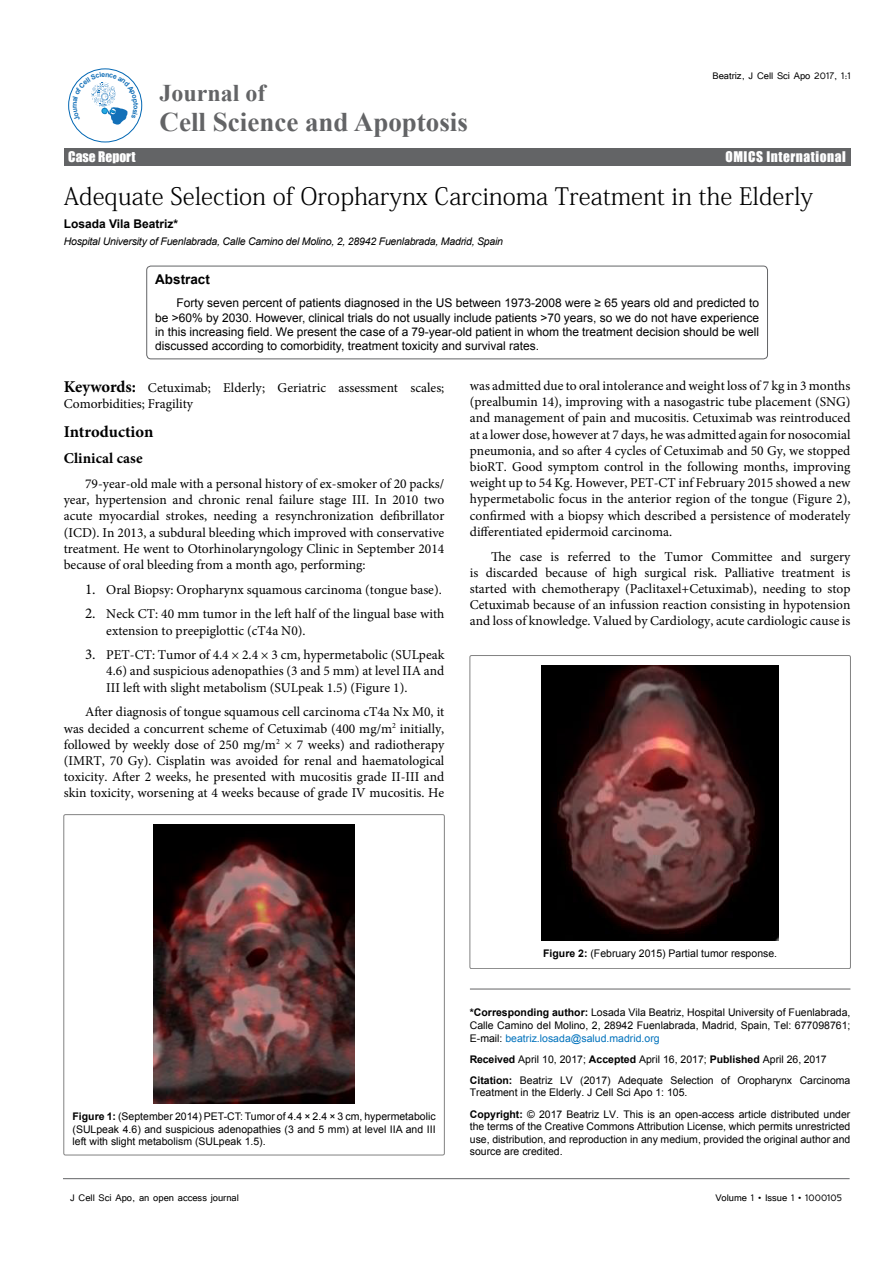
<style>
.page{position:relative;width:893px;height:1263px;background:#fff}
.page>*{position:absolute;margin:0;border:0;box-sizing:border-box;transform-origin:0 0}
.t1{font:700 27px "Times New Roman";color:#636466}
.t2{font:24px "Adobe Fangsong Std";color:#000}
.t3{font:700 24px "Times New Roman";color:#636466}
.t4{font:16.5px "Impact";letter-spacing:.04em;color:#fff}
.t5{font:700 16.5px "Minion Pro";letter-spacing:-.005em;color:#000}
.t6{font:700 15px "Minion Pro";letter-spacing:.005em;color:#000}
.t7{font:13.5px/16.2px "Minion Pro";color:#000;text-align:justify}
.t8{font:13.5px "Impact";letter-spacing:.04em;color:#fff}
.t9{font:13.5px "Impact";color:#fff}
.t10{font:700 13.5px "Arial";color:#000}
.t11{font:12px/14.4px "Arial";color:#000;text-align:justify}
.t12{font:12px "Tunga";color:#000}
.t13{font:700 12px "Arial";color:#000}
.t14{font:10.5px/12.6px "Arial";color:#000;text-align:justify}
.t15{font:italic 10.5px "Arial";letter-spacing:-.02em;color:#000}
.s1{font-weight:700;font-size:16.5px}
.s2{font-size:15px}
.s3{font-weight:700}
.s4{color:#0072bc}
</style>
<div class="page">
<hr style="left:63px;top:1178px;width:787px;height:1px;background:#636466">
<div style="left:64px;top:148px;width:786px;height:17px;background:#636466"></div>
<div style="left:68px;top:69px;width:74px;height:73px;border:1px solid #0066b3;border-radius:50%"></div>
<hr style="left:470px;top:989px;width:380px;height:1px;background:#636466">
<div style="left:147px;top:266px;width:620px;height:93px;border:1px solid #636466;border-radius:4px"></div>
<div style="left:64px;top:815px;width:380px;height:340px;border:1px solid #000;border-radius:2px"></div>
<img style="left:153px;top:824px;width:202px;height:280px">
<div style="left:470px;top:655px;width:380px;height:314px;border:1px solid #000;border-radius:2px"></div>
<img style="left:542px;top:665px;width:237px;height:275px">
<svg style="left:73px;top:72px;width:65px;height:53px"></svg>
<h2 class="t3" style="left:160px;top:76px;width:108px">Journal of</h2>
<h1 class="t1" style="left:160px;top:103px;width:310px">Cell Science and Apoptosis</h1>
<p class="t12" style="left:712px;top:68px;width:140px">Beatriz, J Cell Sci Apo 2017, 1:1</p>
<p class="t4" style="left:68px;top:140px;width:124px">Research Article</p>
<p class="t4" style="left:753px;top:140px;width:94px">Open Access</p>
<p class="t9" style="left:68px;top:146px;width:69px">Case Report</p>
<p class="t8" style="left:725px;top:146px;width:122px">OMICS International</p>
<h2 class="t2" style="left:64px;top:181px;width:751px">Adequate Selection of Oropharynx Carcinoma Treatment in the Elderly</h2>
<p class="t13" style="left:64px;top:216px;width:116px">Losada Vila Beatriz*</p>
<p class="t15" style="left:64px;top:234px;width:441px">Hospital University of Fuenlabrada, Calle Camino del Molino, 2, 28942 Fuenlabrada, Madrid, Spain</p>
<p class="t10" style="left:155px;top:271px;width:56px">Abstract</p>
<p class="t11" style="left:155px;top:296px;width:605px;text-indent:21px">Forty seven percent of patients diagnosed in the US between 1973-2008 were ≥ 65 years old and predicted to be &gt;60% by 2030. However, clinical trials do not usually include patients &gt;70 years, so we do not have experience in this increasing field. We present the case of a 79-year-old patient in whom the treatment decision should be well discussed according to comorbidity, treatment toxicity and survival rates.</p>
<p class="t7" style="left:64px;top:380px;width:382px"><span class="s1">Keywords:</span> Cetuximab; Elderly; Geriatric assessment scales;<br>Comorbidities; Fragility</p>
<p class="t5" style="left:64px;top:420px;width:91px">Introduction</p>
<p class="t6" style="left:64px;top:448px;width:80px">Clinical case</p>
<p class="t7" style="left:64px;top:476px;width:382px;text-indent:21px">79-year-old male with a personal history of ex-smoker of 20 packs/ year, hypertension and chronic renal failure stage III. In 2010 two acute myocardial strokes, needing a resynchronization defibrillator (ICD). In 2013, a subdural bleeding which improved with conservative treatment. He went to Otorhinolaryngology Clinic in September 2014 because of oral bleeding from a month ago, performing:</p>
<p class="t7" style="left:85px;top:581px;width:358px"><span class="s2">1.</span> Oral Biopsy: Oropharynx squamous carcinoma (tongue base).</p>
<p class="t7" style="left:106px;top:606px;width:340px;text-indent:-21px"><span class="s2">2.</span> Neck CT: 40 mm tumor in the left half of the lingual base with extension to preepiglottic (cT4a N0).</p>
<p class="t7" style="left:106px;top:647px;width:340px;text-indent:-21px"><span class="s2">3.</span> PET-CT: Tumor of 4.4 × 2.4 × 3 cm, hypermetabolic (SULpeak 4.6) and suspicious adenopathies (3 and 5 mm) at level IIA and III left with slight metabolism (SULpeak 1.5) (Figure 1).</p>
<p class="t7" style="left:64px;top:704px;width:382px;text-indent:21px">After diagnosis of tongue squamous cell carcinoma cT4a Nx M0, it was decided a concurrent scheme of Cetuximab (400 mg/m<sup>2</sup> initially, followed by weekly dose of 250 mg/m<sup>2</sup> × 7 weeks) and radiotherapy (IMRT, 70 Gy). Cisplatin was avoided for renal and haematological toxicity. After 2 weeks, he presented with mucositis grade II-III and skin toxicity, worsening at 4 weeks because of grade IV mucositis. He</p>
<p class="t7" style="left:470px;top:378px;width:382px">was admitted due to oral intolerance and weight loss of 7 kg in 3 months (prealbumin 14), improving with a nasogastric tube placement (SNG) and management of pain and mucositis. Cetuximab was reintroduced at a lower dose, however at 7 days, he was admitted again for nosocomial pneumonia, and so after 4 cycles of Cetuximab and 50 Gy, we stopped bioRT. Good symptom control in the following months, improving weight up to 54 Kg. However, PET-CT inf February 2015 showed a new hypermetabolic focus in the anterior region of the tongue (Figure 2), confirmed with a biopsy which described a persistence of moderately differentiated epidermoid carcinoma.</p>
<p class="t7" style="left:470px;top:548px;width:382px;text-indent:21px">The case is referred to the Tumor Committee and surgery is discarded because of high surgical risk. Palliative treatment is started with chemotherapy (Paclitaxel+Cetuximab), needing to stop Cetuximab because of an infussion reaction consisting in hypotension and loss of knowledge. Valued by Cardiology, acute cardiologic cause is</p>
<p class="t14" style="left:73px;top:1110px;width:365px"><span class="s3">Figure 1:</span> (September 2014) PET-CT: Tumor of 4.4 × 2.4 × 3 cm, hypermetabolic (SULpeak 4.6) and suspicious adenopathies (3 and 5 mm) at level IIA and III left with slight metabolism (SULpeak 1.5).</p>
<p class="t14" style="left:543px;top:947px;width:235px"><span class="s3">Figure 2:</span> (February 2015) Partial tumor response.</p>
<p class="t14" style="left:470px;top:1006px;width:382px"><span class="s3">*Corresponding author:</span> Losada Vila Beatriz, Hospital University of Fuenlabrada, Calle Camino del Molino, 2, 28942 Fuenlabrada, Madrid, Spain, Tel: 677098761; E-mail: <span class="s4">beatriz.losada@salud.madrid.org</span></p>
<p class="t14" style="left:470px;top:1048px;width:382px;line-height:21.1px"><span class="s3">Received</span> April 10, 2017; <span class="s3">Accepted</span> April 16, 2017; <span class="s3">Published</span> April 26, 2017<br><span class="s3">Citation:</span> Beatriz LV (2017) Adequate Selection of Oropharynx Carcinoma</p>
<p class="t14" style="left:470px;top:1082px;width:382px;line-height:21.1px">Treatment in the Elderly. J Cell Sci Apo 1: 105.<br><span class="s3">Copyright:</span> © 2017 Beatriz LV. This is an open-access article distributed under</p>
<p class="t14" style="left:470px;top:1120px;width:382px">the terms of the Creative Commons Attribution License, which permits unrestricted use, distribution, and reproduction in any medium, provided the original author and source are credited.</p>
<p class="t12" style="left:70px;top:1190px;width:170px">J Cell Sci Apo, an open access journal</p>
<p class="t12" style="left:715px;top:1190px;width:128px">Volume 1 • Issue 1 • 1000105</p>
</div>
